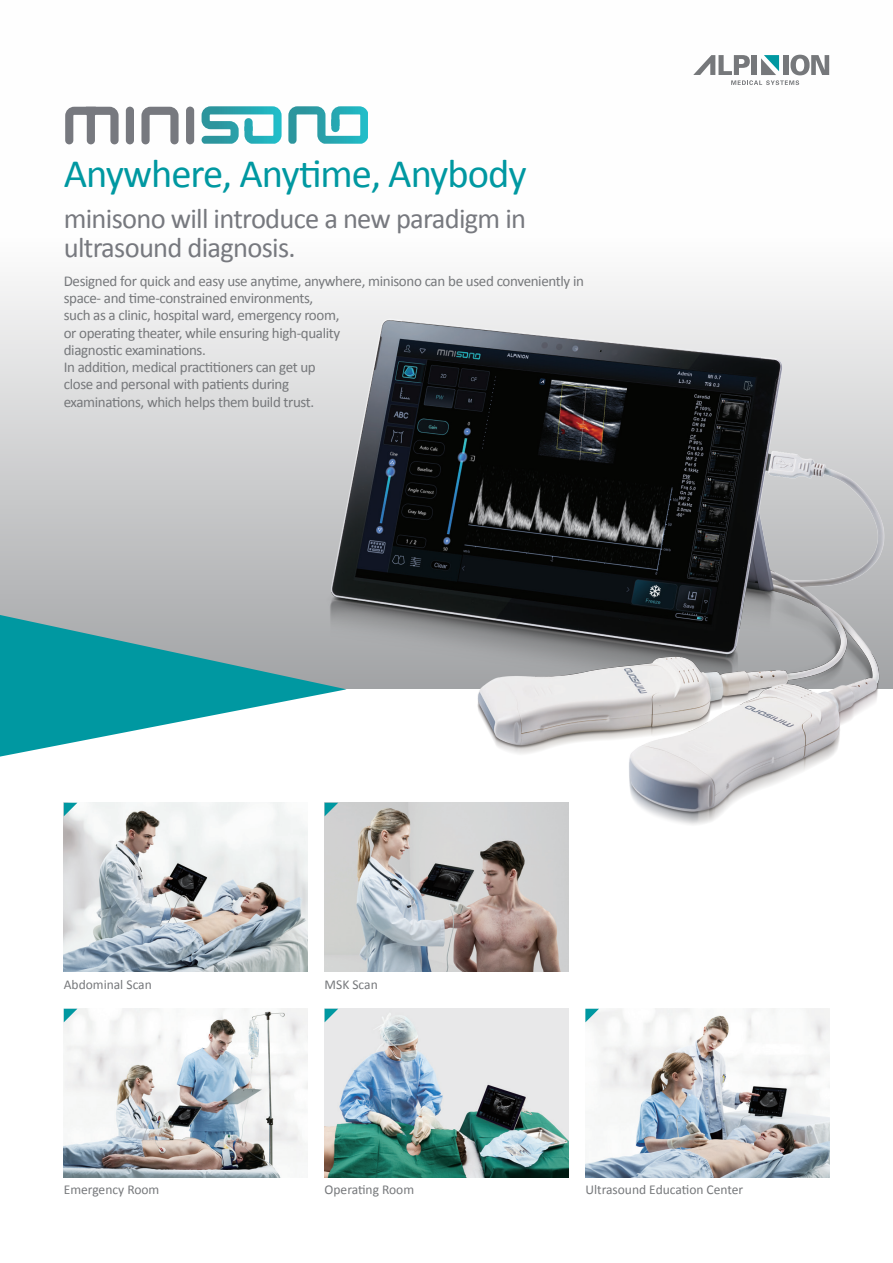
<style>
.page{position:relative;width:893px;height:1263px;background:#fff}
.page>*{position:absolute;margin:0;border:0;box-sizing:border-box;transform-origin:0 0}
.t1{font:40.5px "Calibri";letter-spacing:-.025em;color:#0098a1}
.t2{font:28.5px "Calibri";letter-spacing:-.025em;color:#77797f}
.t3{font:15px/17.2px "Calibri";letter-spacing:-.025em;color:#76787b}
.t4{font:13.5px "Calibri";color:#76787b}
</style>
<div class="page">
<svg style="left:0;top:54px;width:893px;height:561px"></svg>
<div style="left:186px;top:107px;width:8px;height:37px;background:#77797f;border-radius:4px"></div>
<div style="left:126px;top:107px;width:8px;height:37px;background:#77797f;border-radius:4px"></div>
<svg style="left:141px;top:107px;width:38px;height:37px"></svg>
<svg style="left:65px;top:107px;width:54px;height:37px"></svg>
<svg style="left:288px;top:106px;width:80px;height:38px"></svg>
<svg style="left:202px;top:106px;width:80px;height:38px"></svg>
<svg style="left:0;top:615px;width:228px;height:142px;fill:#0098a1"></svg>
<img style="left:228px;top:283px;width:665px;height:573px">
<svg style="left:693px;top:55px;width:136px;height:30px"></svg>
<img style="left:64px;top:1009px;width:244px;height:168px">
<svg style="left:64px;top:1009px;width:13px;height:13px"></svg>
<img style="left:64px;top:803px;width:244px;height:168px">
<svg style="left:64px;top:803px;width:13px;height:13px"></svg>
<img style="left:325px;top:803px;width:243px;height:168px">
<svg style="left:325px;top:803px;width:13px;height:13px"></svg>
<img style="left:325px;top:1009px;width:243px;height:168px">
<svg style="left:325px;top:1009px;width:13px;height:13px"></svg>
<img style="left:585px;top:1009px;width:244px;height:168px">
<svg style="left:585px;top:1009px;width:14px;height:13px"></svg>
<p class="t1" style="left:64px;top:148px;width:464px">Anywhere, Anytime, Anybody</p>
<p class="t2" style="left:64px;top:201px;width:464px">minisono will introduce a new paradigm in</p>
<p class="t2" style="left:64px;top:229px;width:233px">ultrasound diagnosis.</p>
<p class="t3" style="left:64px;top:272px;width:522px">Designed for quick and easy use anytime, anywhere, minisono can be used conveniently in space- and time-constrained environments,</p>
<p class="t3" style="left:64px;top:307px;width:277px">such as a clinic, hospital ward, emergency room,</p>
<p class="t3" style="left:64px;top:324px;width:278px">or operating theater, while ensuring high-quality</p>
<p class="t3" style="left:64px;top:341px;width:144px">diagnostic examinations.</p>
<p class="t3" style="left:64px;top:359px;width:253px">In addition, medical practitioners can get up</p>
<p class="t3" style="left:64px;top:376px;width:227px">close and personal with patients during</p>
<p class="t3" style="left:64px;top:393px;width:252px">examinations, which helps them build trust.</p>
<p class="t4" style="left:64px;top:976px;width:90px">Abdominal Scan</p>
<p class="t4" style="left:325px;top:976px;width:55px">MSK Scan</p>
<p class="t4" style="left:64px;top:1181px;width:97px">Emergency Room</p>
<p class="t4" style="left:325px;top:1181px;width:91px">Operating Room</p>
<p class="t4" style="left:585px;top:1181px;width:159px">Ultrasound Education Center</p>
</div>
